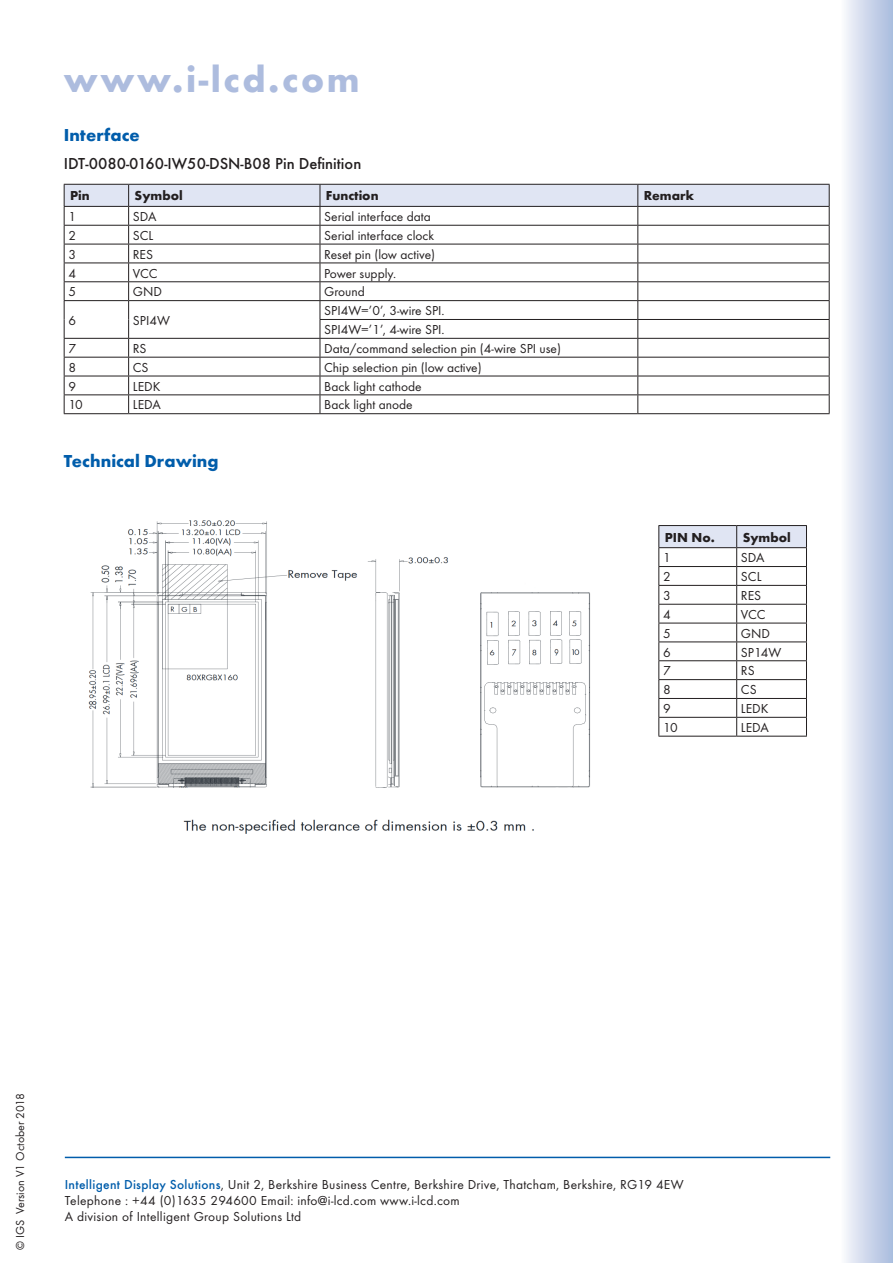
<style>
.page{position:relative;width:893px;height:1263px;background:#fff}
.page>*{position:absolute;margin:0;border:0;box-sizing:border-box;transform-origin:0 0}
.t1{font:700 37.5px "Futura T";letter-spacing:.07em;color:#adbcde}
.Bodytext{font:700 18px "Futura T";color:#015dab}
.Bodytext-2{font:500 16.5px "Futura T";color:#231f20}
.Table_Text{font:13.5px "Futura T";color:#231f20}
.Table_Text-2{font:13.5px/16.2px "Futura T";letter-spacing:.02em;color:#231f20}
.Table_Text-3{font:700 13.5px "Futura T";color:#231f20}
.t2{font:12px "Futura T";color:#231f20}
.s1{font-weight:500;color:#015dab}
</style>
<div class="page">
<hr style="left:65px;top:1157px;width:765px;height:1px;background:#015dab">
<hr style="left:64px;top:413px;width:65px;height:1px;background:#231f20">
<hr style="left:129px;top:413px;width:191px;height:1px;background:#231f20">
<hr style="left:320px;top:413px;width:318px;height:1px;background:#231f20">
<hr style="left:638px;top:413px;width:192px;height:1px;background:#231f20">
<svg style="left:64px;top:184px;width:766px;height:229px"></svg>
<hr style="left:64px;top:338px;width:65px;height:1px;background:#231f20">
<img style="left:88px;top:520px;width:502px;height:314px">
<hr style="left:658px;top:736px;width:79px;height:1px;background:#231f20">
<hr style="left:737px;top:736px;width:70px;height:1px;background:#231f20">
<svg style="left:658px;top:525px;width:149px;height:211px"></svg>
<div style="left:840px;top:0;width:53px;height:1263px;background:linear-gradient(to right,#fbfafd,#a8badd)"></div>
<h1 class="t1" style="left:64px;top:57px;width:298px">www.i-lcd.com</h1>
<p class="Bodytext" style="left:64px;top:124px;width:78px">Interface</p>
<p class="Bodytext-2" style="left:64px;top:154px;width:299px">IDT-0080-0160-IW50-DSN-B08 Pin Definition</p>
<p class="Table_Text-3" style="left:70px;top:188px;width:21px">Pin</p>
<p class="Table_Text-3" style="left:135px;top:188px;width:50px">Symbol</p>
<p class="Table_Text-3" style="left:326px;top:188px;width:54px">Function</p>
<p class="Table_Text-3" style="left:644px;top:188px;width:52px">Remark</p>
<p class="Table_Text" style="left:68px;top:209px;width:9px">1</p>
<p class="Table_Text" style="left:133px;top:209px;width:25px">SDA</p>
<p class="Table_Text" style="left:324px;top:209px;width:108px">Serial interface data</p>
<p class="Table_Text" style="left:68px;top:227px;width:9px">2</p>
<p class="Table_Text" style="left:133px;top:227px;width:22px">SCL</p>
<p class="Table_Text" style="left:324px;top:227px;width:111px">Serial interface clock</p>
<p class="Table_Text" style="left:68px;top:246px;width:9px">3</p>
<p class="Table_Text" style="left:133px;top:246px;width:22px">RES</p>
<p class="Table_Text" style="left:324px;top:246px;width:112px">Reset pin (low active)</p>
<p class="Table_Text" style="left:68px;top:265px;width:9px">4</p>
<p class="Table_Text" style="left:133px;top:265px;width:26px">VCC</p>
<p class="Table_Text" style="left:324px;top:265px;width:74px">Power supply.</p>
<p class="Table_Text" style="left:68px;top:284px;width:9px">5</p>
<p class="Table_Text" style="left:133px;top:284px;width:31px">GND</p>
<p class="Table_Text" style="left:324px;top:284px;width:42px">Ground</p>
<p class="Table_Text" style="left:68px;top:312px;width:9px">6</p>
<p class="Table_Text" style="left:133px;top:312px;width:39px">SPI4W</p>
<p class="Table_Text" style="left:324px;top:303px;width:122px">SPI4W=’0’, 3-wire SPI.</p>
<p class="Table_Text" style="left:324px;top:322px;width:122px">SPI4W=’1’, 4-wire SPI.</p>
<p class="Table_Text" style="left:68px;top:341px;width:9px">7</p>
<p class="Table_Text" style="left:133px;top:341px;width:15px">RS</p>
<p class="Table_Text" style="left:324px;top:341px;width:238px">Data/command selection pin (4-wire SPI use)</p>
<p class="Table_Text" style="left:68px;top:359px;width:9px">8</p>
<p class="Table_Text" style="left:133px;top:359px;width:17px">CS</p>
<p class="Table_Text" style="left:324px;top:359px;width:159px">Chip selection pin (low active)</p>
<p class="Table_Text" style="left:68px;top:378px;width:9px">9</p>
<p class="Table_Text" style="left:133px;top:378px;width:29px">LEDK</p>
<p class="Table_Text" style="left:324px;top:378px;width:99px">Back light cathode</p>
<p class="Table_Text" style="left:68px;top:397px;width:16px">10</p>
<p class="Table_Text" style="left:133px;top:397px;width:29px">LEDA</p>
<p class="Table_Text" style="left:324px;top:397px;width:90px">Back light anode</p>
<p class="Bodytext" style="left:64px;top:450px;width:156px">Technical Drawing</p>
<p class="Table_Text-3" style="left:665px;top:529px;width:51px">PIN No.</p>
<p class="Table_Text-3" style="left:743px;top:529px;width:50px">Symbol</p>
<p class="Table_Text" style="left:663px;top:550px;width:9px">1</p>
<p class="Table_Text" style="left:741px;top:550px;width:25px">SDA</p>
<p class="Table_Text" style="left:663px;top:569px;width:9px">2</p>
<p class="Table_Text" style="left:741px;top:569px;width:22px">SCL</p>
<p class="Table_Text" style="left:663px;top:588px;width:9px">3</p>
<p class="Table_Text" style="left:741px;top:588px;width:22px">RES</p>
<p class="Table_Text" style="left:663px;top:606px;width:9px">4</p>
<p class="Table_Text" style="left:741px;top:606px;width:26px">VCC</p>
<p class="Table_Text" style="left:663px;top:625px;width:9px">5</p>
<p class="Table_Text" style="left:741px;top:625px;width:31px">GND</p>
<p class="Table_Text" style="left:663px;top:644px;width:9px">6</p>
<p class="Table_Text" style="left:741px;top:644px;width:42px">SP14W</p>
<p class="Table_Text" style="left:663px;top:663px;width:9px">7</p>
<p class="Table_Text" style="left:741px;top:663px;width:15px">RS</p>
<p class="Table_Text" style="left:663px;top:682px;width:9px">8</p>
<p class="Table_Text" style="left:741px;top:682px;width:17px">CS</p>
<p class="Table_Text" style="left:663px;top:701px;width:9px">9</p>
<p class="Table_Text" style="left:741px;top:701px;width:29px">LEDK</p>
<p class="Table_Text" style="left:663px;top:719px;width:16px">10</p>
<p class="Table_Text" style="left:741px;top:719px;width:29px">LEDA</p>
<p class="t2" style="left:13px;top:1250px;width:159px;rotate:-90deg">© IGS Version V1 October 2018</p>
<p class="Table_Text-2" style="left:65px;top:1176px;width:620px"><span class="s1">Intelligent Display Solutions</span>, Unit 2, Berkshire Business Centre, Berkshire Drive, Thatcham, Berkshire, RG19 4EW<br>Telephone : +44 (0)1635 294600 Email: info@i-lcd.com www.i-lcd.com<br>A division of Intelligent Group Solutions Ltd</p>
</div>
